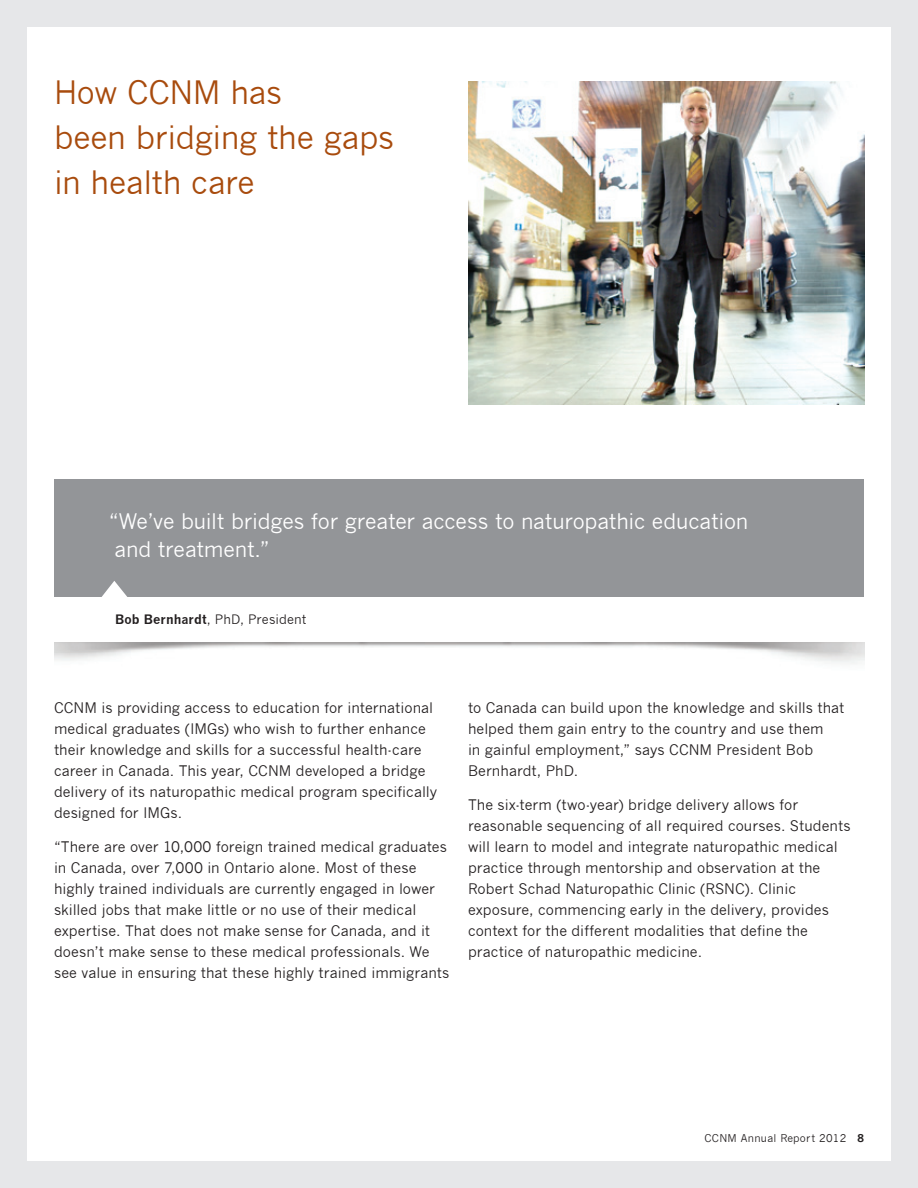
<style>
.page{position:relative;width:918px;height:1188px;background:#e6e7e9}
.page>*{position:absolute;margin:0;border:0;box-sizing:border-box;transform-origin:0 0}
.t1{font:31.5px/45px "News Gothic";letter-spacing:-.01em;color:#a84b0d}
.t2{font:21px/28.5px "News Gothic";letter-spacing:-.01em;color:#fff}
.t3{font:14.25px/21px "News Gothic";letter-spacing:.005em;color:#231f20}
.t4{font:12.75px "News Gothic";letter-spacing:.01em;color:#231f20}
.t5{font:10.5px "News Gothic";letter-spacing:.03em;color:#231f20}
.s1{font-weight:700}
</style>
<div class="page">
<div style="left:27px;top:27px;width:864px;height:1134px;background:#fff"></div>
<img style="left:468px;top:81px;width:396px;height:324px">
<div style="left:54px;top:480px;width:810px;height:117px;background:#939598"></div>
<svg style="left:101px;top:581px;width:26px;height:16px"></svg>
<h1 class="t1" style="left:54px;top:70px;width:342px">How CCNM has<br>been bridging the gaps in health care</h1>
<h2 class="t2" style="left:109px;top:507px;width:641px">“We’ve built bridges for greater access to naturopathic education and treatment.”</h2>
<p class="t4" style="left:115px;top:612px;width:193px"><span class="s1">Bob Bernhardt</span>, PhD, President</p>
<p class="t3" style="left:54px;top:697px;width:385px">CCNM is providing access to education for international medical graduates (IMGs) who wish to further enhance their knowledge and skills for a successful health-care career in Canada. This year, CCNM developed a bridge delivery of its naturopathic medical program specifically designed for IMGs.</p>
<p class="t3" style="left:54px;top:836px;width:397px">“There are over 10,000 foreign trained medical graduates in Canada, over 7,000 in Ontario alone. Most of these highly trained individuals are currently engaged in lower skilled jobs that make little or no use of their medical expertise. That does not make sense for Canada, and it doesn’t make sense to these medical professionals. We see value in ensuring that these highly trained immigrants</p>
<p class="t3" style="left:468px;top:697px;width:378px">to Canada can build upon the knowledge and skills that helped them gain entry to the country and use them<br>in gainful employment,” says CCNM President Bob Bernhardt, PhD.</p>
<p class="t3" style="left:468px;top:794px;width:384px">The six-term (two-year) bridge delivery allows for reasonable sequencing of all required courses. Students will learn to model and integrate naturopathic medical practice through mentorship and observation at the Robert Schad Naturopathic Clinic (RSNC). Clinic exposure, commencing early in the delivery, provides context for the different modalities that define the practice of naturopathic medicine.</p>
<p class="t5" style="left:704px;top:1132px;width:161px">CCNM Annual Report 2012 <span class="s1">8</span></p>
</div>
